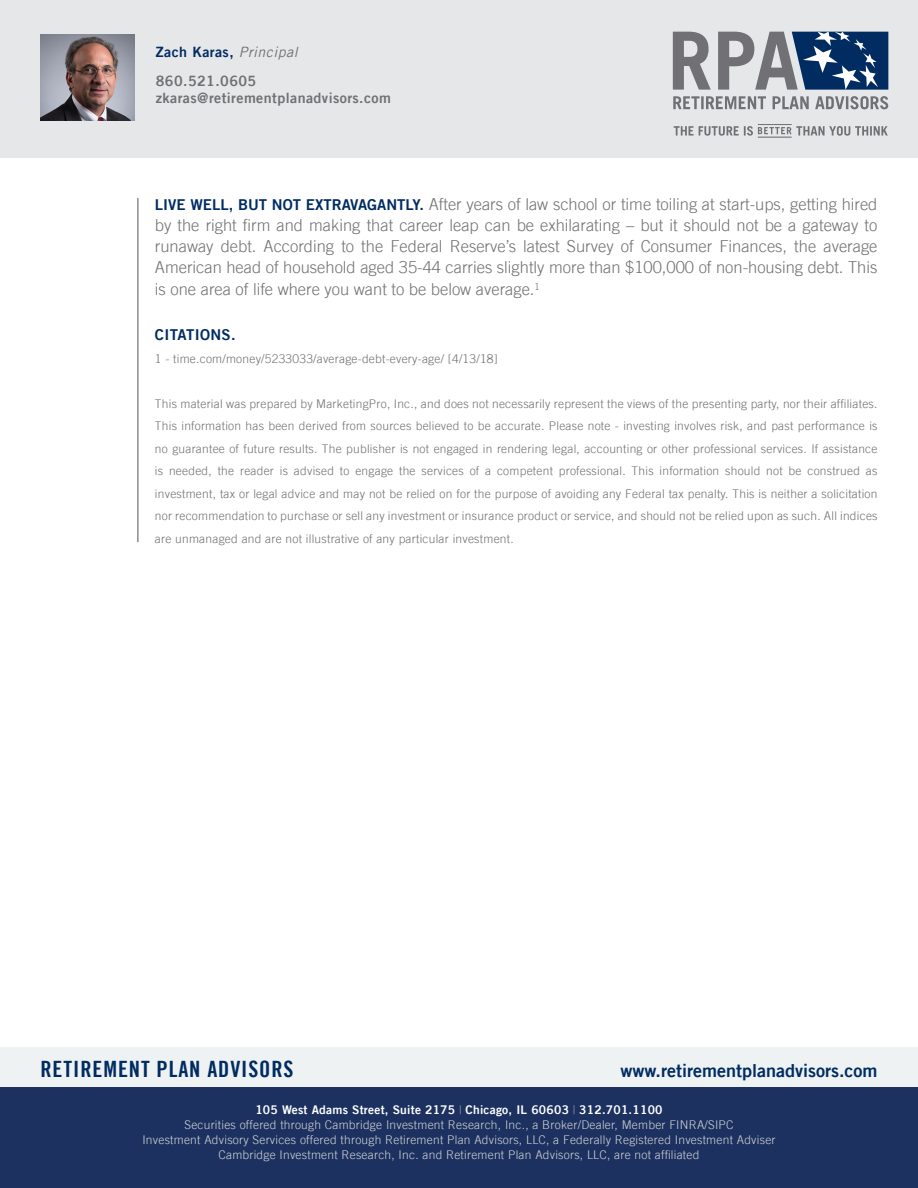
<style>
.page{position:relative;width:918px;height:1188px;background:#fff}
.page>*{position:absolute;margin:0;border:0;box-sizing:border-box;transform-origin:0 0}
.t1{font:22.5px "Trade Gothic LT Bold Cond Twenty";letter-spacing:.04em;color:#002c62}
.t2{font:18px "Trade Gothic LT Bold Two";color:#002c62}
.t3{font:300 16.5px/21px "Trade Gothic LT";color:#717074;text-align:justify}
.t4{font:15px "Trade Gothic LT Bold Two";letter-spacing:.02em;color:#002c62}
.t5{font:14.25px "Trade Gothic LT Bold Two";letter-spacing:.03em;color:#717074}
.t6{font:14.25px "Trade Gothic LT Bold Two";letter-spacing:.03em;color:#002c62}
.t7{font:300 12px/22.5px "Trade Gothic LT";letter-spacing:.02em;color:#717074;text-align:justify}
.t8{font:300 12px "Trade Gothic LT";letter-spacing:.02em;color:#d1d2d4}
.t9{font:12px "Trade Gothic LT Bold Two";letter-spacing:.02em;color:#fff}
.s1{font-family:"Trade Gothic LT";font-style:italic;color:#717074}
.s2{font-family:"Trade Gothic LT Bold Two";font-weight:400;font-size:15px;color:#002c62}
.s3{font-family:"Trade Gothic LT";font-weight:300;color:#9c9ea0}
</style>
<div class="page">
<div style="left:0;top:0;width:918px;height:158px;background:#e6e7e9"></div>
<svg style="left:673px;top:96px;width:215px;height:13px"></svg>
<svg style="left:673px;top:32px;width:215px;height:58px"></svg>
<svg style="left:674px;top:126px;width:214px;height:10px"></svg>
<hr style="left:758px;top:137px;width:34px;height:1px;background:#717074">
<hr style="left:758px;top:124px;width:34px;height:1px;background:#717074">
<hr style="left:138px;top:198px;width:1px;height:344px;background:#545555">
<div style="left:0;top:1047px;width:918px;height:141px;background:#eff2f3"></div>
<div style="left:0;top:1088px;width:918px;height:100px;background:#1c3160"></div>
<img style="left:40px;top:35px;width:95px;height:86px">
<p class="t6" style="left:156px;top:43px;width:143px">Zach Karas, <span class="s1">Principal</span></p>
<p class="t5" style="left:156px;top:72px;width:102px">860.521.0605</p>
<p class="t5" style="left:156px;top:89px;width:237px">zkaras@retirementplanadvisors.com</p>
<p class="t3" style="left:155px;top:193px;width:724px"><span class="s2">LIVE WELL, BUT NOT EXTRAVAGANTLY.</span> After years of law school or time toiling at start-ups, getting hired by the right firm and making that career leap can be exhilarating – but it should not be a gateway to runaway debt. According to the Federal Reserve’s latest Survey of Consumer Finances, the average American head of household aged 35-44 carries slightly more than $100,000 of non-housing debt. This</p>
<p class="t3" style="left:155px;top:279px;width:386px">is one area of life where you want to be below average.<sup>1</sup></p>
<p class="t4" style="left:155px;top:326px;width:82px">CITATIONS.</p>
<p class="t7" style="left:155px;top:347px;width:344px">1 - time.com/money/5233033/average-debt-every-age/ [4/13/18]</p>
<p class="t7" style="left:155px;top:392px;width:724px">This material was prepared by MarketingPro, Inc., and does not necessarily represent the views of the presenting party, nor their affiliates.<br>This information has been derived from sources believed to be accurate. Please note - investing involves risk, and past performance is no guarantee of future results. The publisher is not engaged in rendering legal, accounting or other professional services. If assistance is needed, the reader is advised to engage the services of a competent professional. This information should not be construed as investment, tax or legal advice and may not be relied on for the purpose of avoiding any Federal tax penalty. This is neither a solicitation nor recommendation to purchase or sell any investment or insurance product or service, and should not be relied upon as such. All indices are unmanaged and are not illustrative of any particular investment.</p>
<p class="t1" style="left:40px;top:1055px;width:255px">RETIREMENT PLAN ADVISORS</p>
<p class="t2" style="left:621px;top:1060px;width:258px">www.retirementplanadvisors.com</p>
<p class="t9" style="left:255px;top:1102px;width:409px">105 West Adams Street, Suite 2175 <span class="s3">|</span> Chicago, IL 60603 <span class="s3">|</span> 312.701.1100</p>
<p class="t8" style="left:184px;top:1117px;width:551px">Securities offered through Cambridge Investment Research, Inc., a Broker/Dealer, Member FINRA/SIPC</p>
<p class="t8" style="left:142px;top:1132px;width:635px">Investment Advisory Services offered through Retirement Plan Advisors, LLC, a Federally Registered Investment Adviser</p>
<p class="t8" style="left:219px;top:1147px;width:482px">Cambridge Investment Research, Inc. and Retirement Plan Advisors, LLC, are not affiliated</p>
</div>
